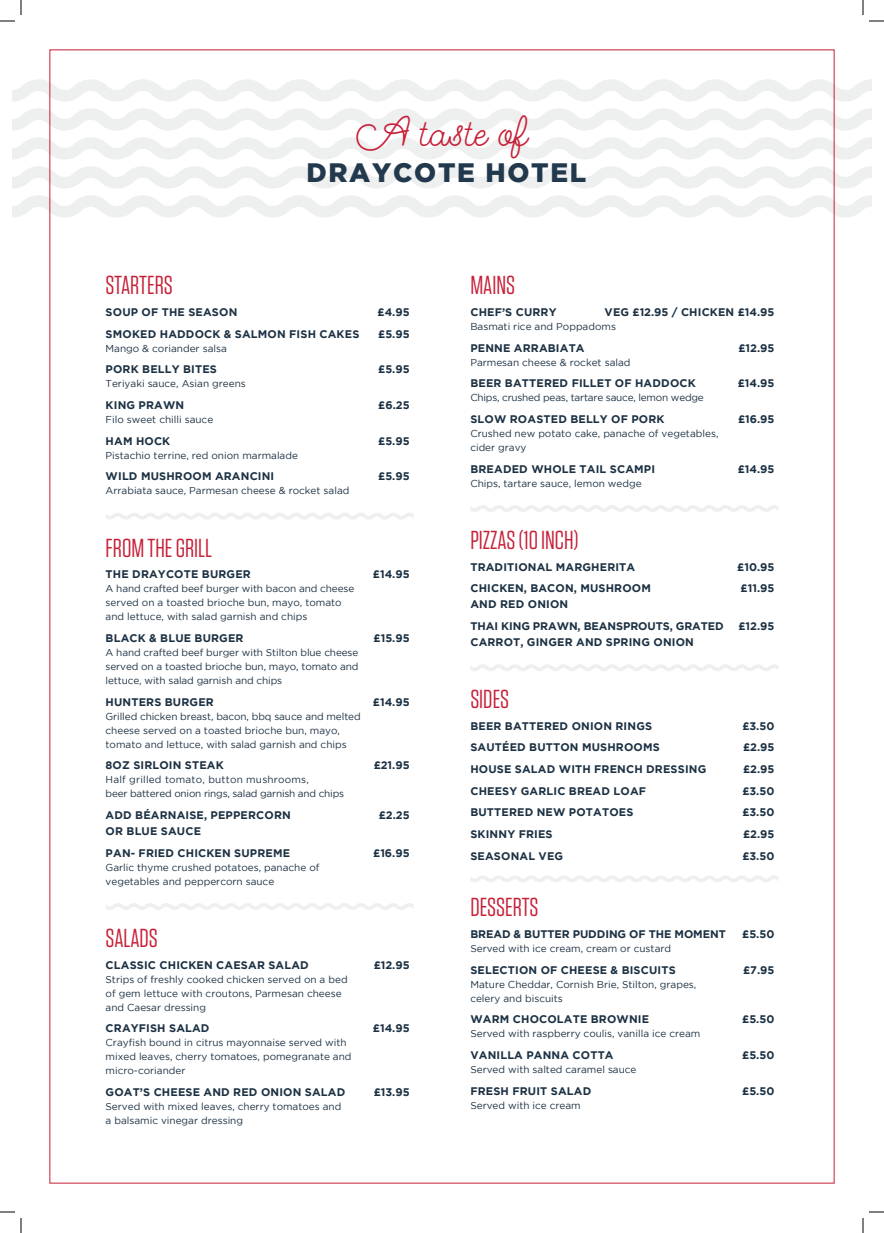
<style>
.page{position:relative;width:884px;height:1233px;background:#fff}
.page>*{position:absolute;margin:0;border:0;box-sizing:border-box;transform-origin:0 0}
.t1{font:31.9px "Smoothy Cursive";letter-spacing:-.01em;color:#c71f37}
.t2{font:900 26.6px "Gotham";letter-spacing:.065em;color:#22394d}
.t3{font:26px "Tungsten";color:#c71f37}
.t4{font:700 11px "Gotham";letter-spacing:.015em;color:#1c3143}
.t5{font:700 11px "Gotham";letter-spacing:-.005em;color:#1c3143}
.t6{font:10px/14px "Gotham";color:#1c3143}
.t7{font:10px/14px "Gotham";letter-spacing:-.02em;color:#1c3143}
</style>
<div class="page">
<svg style="left:106px;top:513px;width:308px;height:6px"></svg>
<svg style="left:106px;top:903px;width:308px;height:7px"></svg>
<svg style="left:470px;top:505px;width:308px;height:7px"></svg>
<svg style="left:470px;top:664px;width:308px;height:7px"></svg>
<svg style="left:470px;top:876px;width:308px;height:6px"></svg>
<svg style="left:12px;top:79px;width:859px;height:138px"></svg>
<svg style="left:0;top:1211px;width:15px;height:1px"></svg>
<svg style="left:869px;top:1211px;width:15px;height:1px"></svg>
<svg style="left:0;top:0;width:22px;height:22px"></svg>
<svg style="left:20px;top:1218px;width:2px;height:15px"></svg>
<svg style="left:862px;top:0;width:22px;height:22px"></svg>
<svg style="left:862px;top:1218px;width:2px;height:15px"></svg>
<p class="t1" style="left:356px;top:115px;width:173px">A taste of</p>
<p class="t2" style="left:306px;top:157px;width:281px">DRAYCOTE HOTEL</p>
<p class="t3" style="left:106px;top:272px;width:69px">STARTERS</p>
<p class="t4" style="left:106px;top:305px;width:133px">SOUP OF THE SEASON</p>
<p class="t4" style="left:378px;top:305px;width:34px">£4.95</p>
<p class="t4" style="left:106px;top:327px;width:255px">SMOKED HADDOCK &amp; SALMON FISH CAKES</p>
<p class="t4" style="left:378px;top:327px;width:33px">£5.95</p>
<p class="t6" style="left:106px;top:341px;width:123px">Mango &amp; coriander salsa</p>
<p class="t4" style="left:106px;top:363px;width:113px">PORK BELLY BITES</p>
<p class="t4" style="left:378px;top:363px;width:33px">£5.95</p>
<p class="t6" style="left:106px;top:376px;width:142px">Teriyaki sauce, Asian greens</p>
<p class="t4" style="left:106px;top:399px;width:80px">KING PRAWN</p>
<p class="t4" style="left:378px;top:399px;width:33px">£6.25</p>
<p class="t6" style="left:106px;top:412px;width:109px">Filo sweet chilli sauce</p>
<p class="t4" style="left:106px;top:434px;width:66px">HAM HOCK</p>
<p class="t4" style="left:378px;top:434px;width:33px">£5.95</p>
<p class="t6" style="left:106px;top:448px;width:194px">Pistachio terrine, red onion marmalade</p>
<p class="t4" style="left:106px;top:470px;width:170px">WILD MUSHROOM ARANCINI</p>
<p class="t4" style="left:378px;top:470px;width:33px">£5.95</p>
<p class="t6" style="left:106px;top:483px;width:245px">Arrabiata sauce, Parmesan cheese &amp; rocket salad</p>
<p class="t3" style="left:106px;top:534px;width:108px">FROM THE GRILL</p>
<p class="t4" style="left:106px;top:568px;width:147px">THE DRAYCOTE BURGER</p>
<p class="t4" style="left:373px;top:568px;width:38px">£14.95</p>
<p class="t6" style="left:106px;top:581px;width:250px">A hand crafted beef burger with bacon and cheese served on a toasted brioche bun, mayo, tomato and lettuce, with salad garnish and chips</p>
<p class="t4" style="left:106px;top:631px;width:139px">BLACK &amp; BLUE BURGER</p>
<p class="t4" style="left:374px;top:631px;width:38px">£15.95</p>
<p class="t6" style="left:106px;top:645px;width:254px;text-align:justify">A hand crafted beef burger with Stilton blue cheese served on a toasted brioche bun, mayo, tomato and lettuce, with salad garnish and chips</p>
<p class="t4" style="left:106px;top:695px;width:110px">HUNTERS BURGER</p>
<p class="t4" style="left:373px;top:695px;width:38px">£14.95</p>
<p class="t6" style="left:106px;top:709px;width:257px">Grilled chicken breast, bacon, bbq sauce and melted cheese served on a toasted brioche bun, mayo, tomato and lettuce, with salad garnish and chips</p>
<p class="t4" style="left:106px;top:759px;width:120px">8OZ SIRLOIN STEAK</p>
<p class="t4" style="left:374px;top:759px;width:37px">£21.95</p>
<p class="t7" style="left:106px;top:772px;width:240px">Half grilled tomato, button mushrooms,<br>beer battered onion rings, salad garnish and chips</p>
<p class="t4" style="left:106px;top:808px;width:187px">ADD BÉARNAISE, PEPPERCORN</p>
<p class="t4" style="left:379px;top:808px;width:32px">£2.25</p>
<p class="t4" style="left:106px;top:824px;width:97px">OR BLUE SAUCE</p>
<p class="t4" style="left:106px;top:846px;width:186px">PAN- FRIED CHICKEN SUPREME</p>
<p class="t4" style="left:373px;top:846px;width:38px">£16.95</p>
<p class="t6" style="left:106px;top:860px;width:215px">Garlic thyme crushed potatoes, panache of vegetables and peppercorn sauce</p>
<p class="t3" style="left:106px;top:924px;width:54px">SALADS</p>
<p class="t4" style="left:106px;top:958px;width:205px">CLASSIC CHICKEN CAESAR SALAD</p>
<p class="t4" style="left:374px;top:958px;width:37px">£12.95</p>
<p class="t6" style="left:106px;top:972px;width:244px">Strips of freshly cooked chicken served on a bed of gem lettuce with croutons, Parmesan cheese and Caesar dressing</p>
<p class="t4" style="left:106px;top:1022px;width:105px">CRAYFISH SALAD</p>
<p class="t4" style="left:373px;top:1022px;width:38px">£14.95</p>
<p class="t6" style="left:106px;top:1035px;width:247px">Crayfish bound in citrus mayonnaise served with mixed leaves, cherry tomatoes, pomegranate and micro-coriander</p>
<p class="t4" style="left:106px;top:1085px;width:241px">GOAT’S CHEESE AND RED ONION SALAD</p>
<p class="t4" style="left:374px;top:1085px;width:37px">£13.95</p>
<p class="t6" style="left:106px;top:1099px;width:237px">Served with mixed leaves, cherry tomatoes and a balsamic vinegar dressing</p>
<p class="t3" style="left:470px;top:272px;width:46px">MAINS</p>
<p class="t4" style="left:470px;top:305px;width:88px">CHEF’S CURRY</p>
<p class="t4" style="left:605px;top:305px;width:171px">VEG £12.95 / CHICKEN £14.95</p>
<p class="t6" style="left:470px;top:319px;width:147px">Basmati rice and Poppadoms</p>
<p class="t4" style="left:470px;top:341px;width:116px">PENNE ARRABIATA</p>
<p class="t4" style="left:738px;top:341px;width:37px">£12.95</p>
<p class="t6" style="left:470px;top:355px;width:162px">Parmesan cheese &amp; rocket salad</p>
<p class="t4" style="left:470px;top:377px;width:227px">BEER BATTERED FILLET OF HADDOCK</p>
<p class="t4" style="left:738px;top:377px;width:38px">£14.95</p>
<p class="t7" style="left:470px;top:390px;width:235px">Chips, crushed peas, tartare sauce, lemon wedge</p>
<p class="t4" style="left:470px;top:413px;width:196px">SLOW ROASTED BELLY OF PORK</p>
<p class="t4" style="left:738px;top:413px;width:38px">£16.95</p>
<p class="t6" style="left:470px;top:426px;width:250px">Crushed new potato cake, panache of vegetables, cider gravy</p>
<p class="t4" style="left:470px;top:462px;width:186px">BREADED WHOLE TAIL SCAMPI</p>
<p class="t4" style="left:738px;top:462px;width:38px">£14.95</p>
<p class="t6" style="left:470px;top:476px;width:173px">Chips, tartare sauce, lemon wedge</p>
<p class="t3" style="left:470px;top:526px;width:110px">PIZZAS (10 INCH)</p>
<p class="t4" style="left:470px;top:560px;width:166px">TRADITIONAL MARGHERITA</p>
<p class="t4" style="left:737px;top:560px;width:39px">£10.95</p>
<p class="t4" style="left:470px;top:582px;width:182px">CHICKEN, BACON, MUSHROOM</p>
<p class="t4" style="left:741px;top:582px;width:35px">£11.95</p>
<p class="t4" style="left:470px;top:598px;width:99px">AND RED ONION</p>
<p class="t5" style="left:470px;top:619px;width:255px">THAI KING PRAWN, BEANSPROUTS, GRATED</p>
<p class="t4" style="left:738px;top:619px;width:37px">£12.95</p>
<p class="t4" style="left:470px;top:635px;width:225px">CARROT, GINGER AND SPRING ONION</p>
<p class="t3" style="left:470px;top:685px;width:40px">SIDES</p>
<p class="t4" style="left:470px;top:719px;width:183px">BEER BATTERED ONION RINGS</p>
<p class="t4" style="left:742px;top:719px;width:34px">£3.50</p>
<p class="t4" style="left:470px;top:741px;width:191px">SAUTÉED BUTTON MUSHROOMS</p>
<p class="t4" style="left:743px;top:741px;width:33px">£2.95</p>
<p class="t4" style="left:470px;top:763px;width:237px">HOUSE SALAD WITH FRENCH DRESSING</p>
<p class="t4" style="left:743px;top:763px;width:33px">£2.95</p>
<p class="t4" style="left:470px;top:784px;width:177px">CHEESY GARLIC BREAD LOAF</p>
<p class="t4" style="left:742px;top:784px;width:34px">£3.50</p>
<p class="t4" style="left:470px;top:806px;width:164px">BUTTERED NEW POTATOES</p>
<p class="t4" style="left:742px;top:806px;width:34px">£3.50</p>
<p class="t4" style="left:470px;top:828px;width:84px">SKINNY FRIES</p>
<p class="t4" style="left:743px;top:828px;width:33px">£2.95</p>
<p class="t4" style="left:470px;top:849px;width:94px">SEASONAL VEG</p>
<p class="t4" style="left:742px;top:849px;width:34px">£3.50</p>
<p class="t3" style="left:470px;top:894px;width:70px">DESSERTS</p>
<p class="t5" style="left:470px;top:927px;width:257px">BREAD &amp; BUTTER PUDDING OF THE MOMENT</p>
<p class="t4" style="left:742px;top:927px;width:34px">£5.50</p>
<p class="t6" style="left:470px;top:941px;width:202px">Served with ice cream, cream or custard</p>
<p class="t4" style="left:470px;top:963px;width:207px">SELECTION OF CHEESE &amp; BISCUITS</p>
<p class="t4" style="left:743px;top:963px;width:33px">£7.95</p>
<p class="t6" style="left:470px;top:977px;width:228px">Mature Cheddar, Cornish Brie, Stilton, grapes, celery and biscuits</p>
<p class="t4" style="left:470px;top:1013px;width:180px">WARM CHOCOLATE BROWNIE</p>
<p class="t4" style="left:742px;top:1013px;width:34px">£5.50</p>
<p class="t6" style="left:470px;top:1026px;width:232px">Served with raspberry coulis, vanilla ice cream</p>
<p class="t4" style="left:470px;top:1049px;width:145px">VANILLA PANNA COTTA</p>
<p class="t4" style="left:742px;top:1049px;width:34px">£5.50</p>
<p class="t6" style="left:470px;top:1062px;width:168px">Served with salted caramel sauce</p>
<p class="t4" style="left:470px;top:1084px;width:122px">FRESH FRUIT SALAD</p>
<p class="t4" style="left:742px;top:1084px;width:34px">£5.50</p>
<p class="t6" style="left:470px;top:1098px;width:112px">Served with ice cream</p>
</div>
